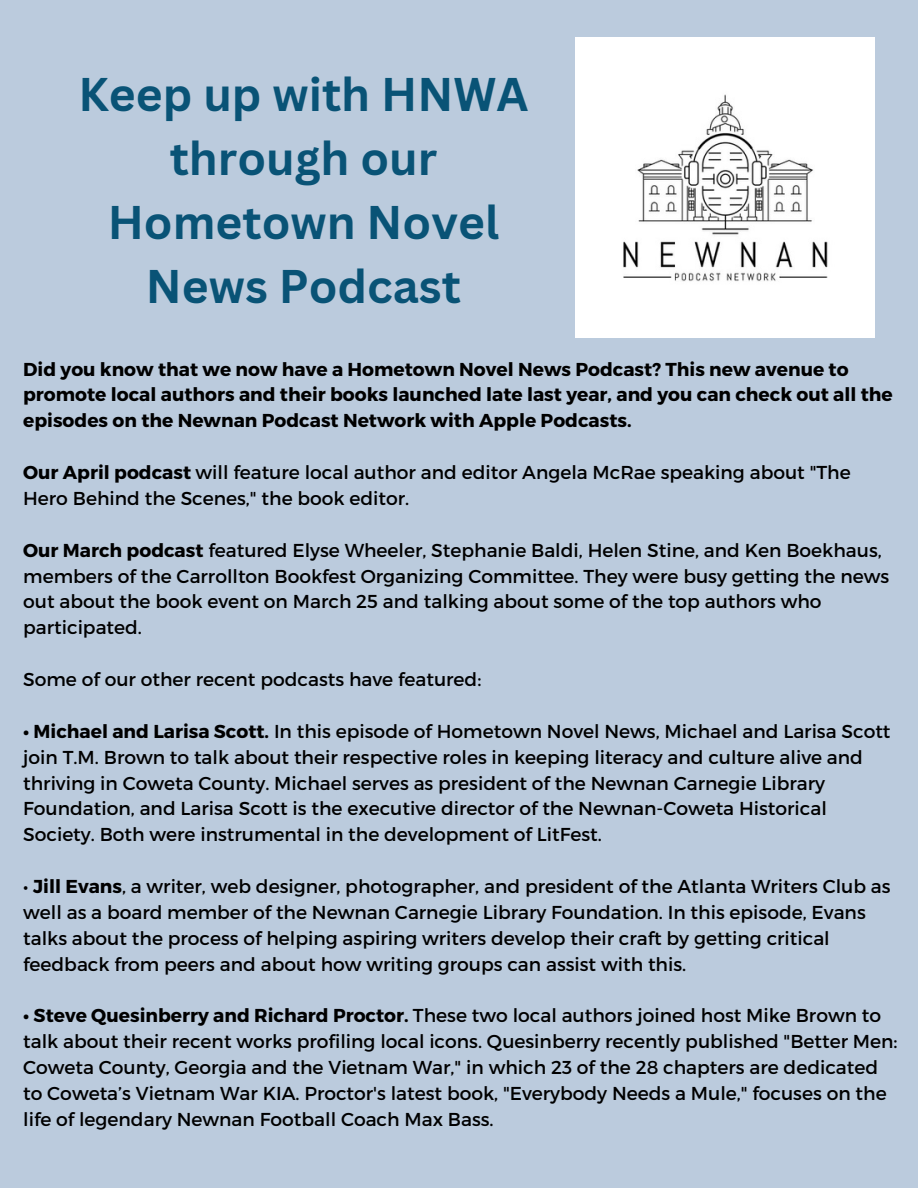
<style>
.page{position:relative;width:918px;height:1188px;background:#bbcbdd}
.page>*{position:absolute;margin:0;border:0;box-sizing:border-box;transform-origin:0 0}
.t1{font:700 46.05px/63.9px "Canva Sans";color:#095376;text-align:center}
.t2{font:18.75px/25.8px "Montserrat";color:#000}
.t3{font:700 18.75px/25.8px "Montserrat";color:#000}
.s1{font-weight:700}
</style>
<div class="page">
<img style="left:575px;top:38px;width:300px;height:299px">
<h1 class="t1" style="left:79px;top:61px;width:451px">Keep up with HNWA through our<br>Hometown Novel<br>News Podcast</h1>
<p class="t3" style="left:23px;top:355px;width:871px">Did you know that we now have a Hometown Novel News Podcast? This new avenue to promote local authors and their books launched late last year, and you can check out all the episodes on the Newnan Podcast Network with Apple Podcasts.</p>
<p class="t2" style="left:23px;top:459px;width:829px"><span class="s1">Our April podcast</span> will feature local author and editor Angela McRae speaking about "The<br>Hero Behind the Scenes," the book editor.</p>
<p class="t2" style="left:23px;top:536px;width:868px"><span class="s1">Our March podcast</span> featured Elyse Wheeler, Stephanie Baldi, Helen Stine, and Ken Boekhaus, members of the Carrollton Bookfest Organizing Committee. They were busy getting the news out about the book event on March 25 and talking about some of the top authors who participated.</p>
<p class="t2" style="left:23px;top:666px;width:460px">Some of our other recent podcasts have featured:</p>
<p class="t2" style="left:23px;top:717px;width:869px"><span class="s1">• Michael and Larisa Scott.</span> In this episode of Hometown Novel News, Michael and Larisa Scott join T.M. Brown to talk about their respective roles in keeping literacy and culture alive and thriving in Coweta County. Michael serves as president of the Newnan Carnegie Library Foundation, and Larisa Scott is the executive director of the Newnan-Coweta Historical Society. Both were instrumental in the development of LitFest.</p>
<p class="t2" style="left:23px;top:873px;width:869px">• <span class="s1">Jill Evans</span>, a writer, web designer, photographer, and president of the Atlanta Writers Club as well as a board member of the Newnan Carnegie Library Foundation. In this episode, Evans talks about the process of helping aspiring writers develop their craft by getting critical feedback from peers and about how writing groups can assist with this.</p>
<p class="t2" style="left:23px;top:1002px;width:876px"><span class="s1">• Steve Quesinberry and Richard Proctor.</span> These two local authors joined host Mike Brown to talk about their recent works profiling local icons. Quesinberry recently published "Better Men:<br>Coweta County, Georgia and the Vietnam War," in which 23 of the 28 chapters are dedicated to Coweta’s Vietnam War KIA. Proctor's latest book, "Everybody Needs a Mule," focuses on the life of legendary Newnan Football Coach Max Bass.</p>
</div>
